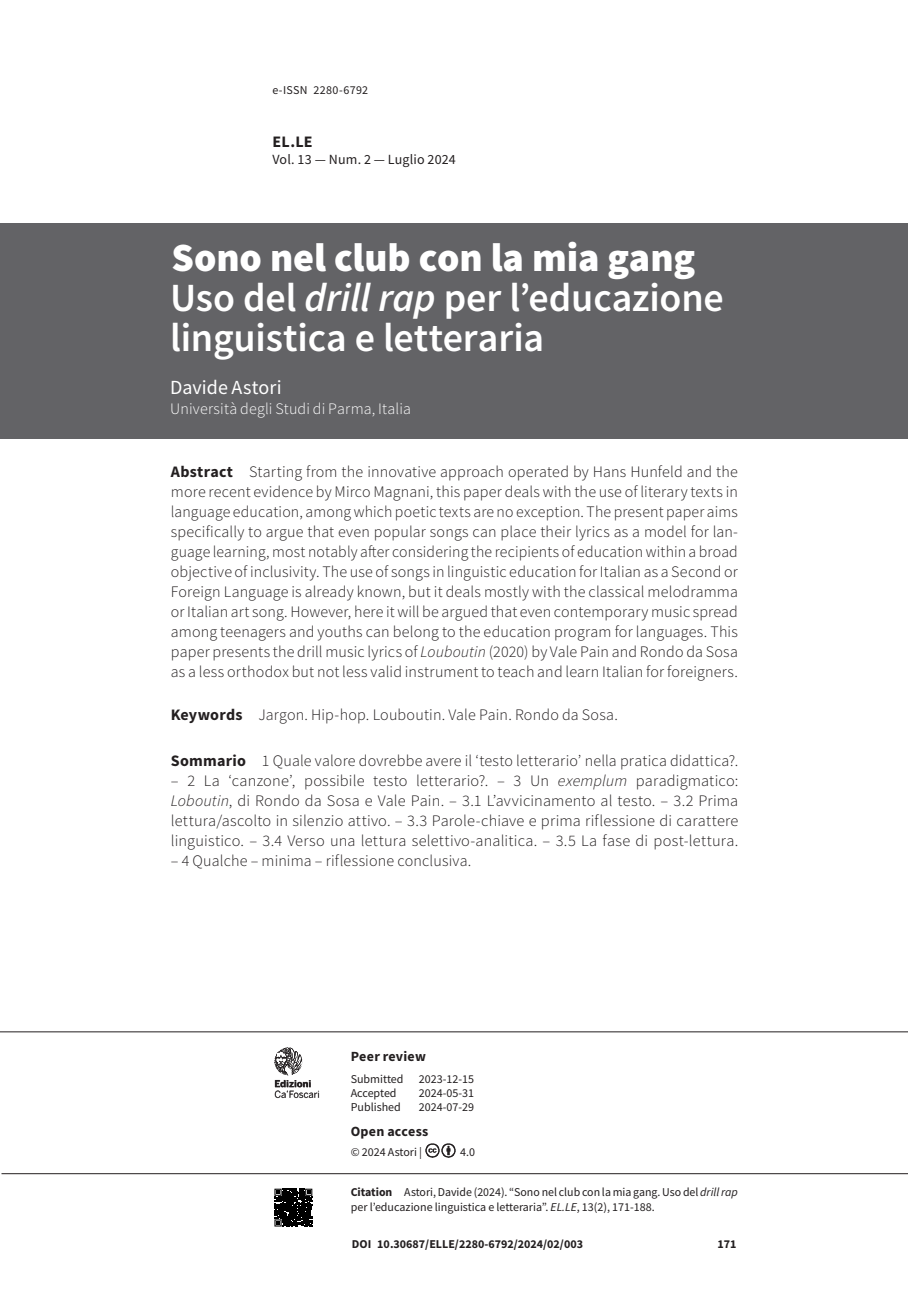
<style>
.page{position:relative;width:908px;height:1304px;background:#fff}
.page>*{position:absolute;margin:0;border:0;box-sizing:border-box;transform-origin:0 0}
._9102-ecf-sottotitolo-saggio{font:600 40px/40px "Source Sans Pro";letter-spacing:-.005em;color:#fff}
._9101-ecf-titolo-saggio{font:900 40px "Source Sans Pro";color:#fff}
._9103-ecf-autore-saggio{font:20px "Source Sans Pro";letter-spacing:.005em;color:#fff}
._9105-ecf-abstract{font:300 16px/20px "Source Sans Pro";letter-spacing:.01em;color:#231f20;text-align:justify}
._9106-ecf-sommario{font:300 16px/20px "Source Sans Pro";letter-spacing:.01em;color:#231f20;text-align:justify}
._9107-ecf-keywords{font:300 16px "Source Sans Pro";letter-spacing:.01em;color:#231f20}
._9104-ecf-autore-affiliazione{font:300 16px "Source Sans Pro";letter-spacing:.01em;color:#fff}
.t1{font:700 16px "Source Sans Pro";color:#231f20}
.t2{font:14px "Source Sans Pro";letter-spacing:.015em;color:#231f20}
.t3{font:700 14px "Source Sans Pro";letter-spacing:.02em;color:#231f20}
.t4{font:12px/15px "Source Sans Pro";color:#231f20}
.t5{font:700 12px "Source Sans Pro";color:#231f20}
.t6{font:12px "Source Sans Pro";letter-spacing:.025em;color:#231f20}
.t7{font:9.6px "Benton Sans";letter-spacing:-.01em;color:#231f20}
.t8{font:700 9.6px "Benton Sans";color:#231f20}
.s1{font-style:italic}
.s2{font-weight:700}
</style>
<div class="page">
<hr style="left:2px;top:1173px;width:905px;height:1px;background:#231f20">
<hr style="left:0;top:1031px;width:907px;height:1px;background:#231f20">
<img style="left:425px;top:1143px;width:31px;height:15px">
<svg style="left:274px;top:1188px;width:39px;height:39px"></svg>
<svg style="left:274px;top:1189px;width:38px;height:37px"></svg>
<svg style="left:274px;top:1047px;width:45px;height:51px"></svg>
<div style="left:0;top:223px;width:907px;height:215px;background:#636366"></div>
<p class="t6" style="left:272px;top:82px;width:97px">e‑ISSN 2280‑6792</p>
<p class="t1" style="left:272px;top:131px;width:42px">EL.LE</p>
<p class="t2" style="left:272px;top:150px;width:185px">Vol. 13 — Num. 2 — Luglio 2024</p>
<p class="_9101-ecf-titolo-saggio" style="left:171px;top:230px;width:525px">Sono nel club con la mia gang</p>
<p class="_9102-ecf-sottotitolo-saggio" style="left:170px;top:278px;width:555px">Uso del <span class="s1">drill rap</span> per l’educazione linguistica e letteraria</p>
<p class="_9103-ecf-autore-saggio" style="left:170px;top:375px;width:113px">Davide Astori</p>
<p class="_9104-ecf-autore-affiliazione" style="left:170px;top:399px;width:242px">Università degli Studi di Parma, Italia</p>
<p class="_9105-ecf-abstract" style="left:171px;top:462px;width:568px"><span class="s2">Abstract</span> Starting from the innovative approach operated by Hans Hunfeld and the more recent evidence by Mirco Magnani, this paper deals with the use of literary texts in language education, among which poetic texts are no exception. The present paper aims specifically to argue that even popular songs can place their lyrics as a model for lan‑ guage learning, most notably after considering the recipients of education within a broad objective of inclusivity. The use of songs in linguistic education for Italian as a Second or Foreign Language is already known, but it deals mostly with the classical melodramma or Italian art song. However, here it will be argued that even contemporary music spread among teenagers and youths can belong to the education program for languages. This paper presents the drill music lyrics of <span class="s1">Louboutin</span> (2020) by Vale Pain and Rondo da Sosa as a less orthodox but not less valid instrument to teach and learn Italian for foreigners.</p>
<p class="_9107-ecf-keywords" style="left:171px;top:704px;width:448px"><span class="s2">Keywords</span> Jargon. Hip‑hop. Louboutin. Vale Pain. Rondo da Sosa.</p>
<p class="_9106-ecf-sommario" style="left:171px;top:751px;width:568px"><span class="s2">Sommario</span> 1 Quale valore dovrebbe avere il ‘testo letterario’ nella pratica didattica?.</p>
<p class="_9106-ecf-sommario" style="left:171px;top:771px;width:568px">– 2 La ‘canzone’, possibile testo letterario?. – 3 Un <span class="s1">exemplum</span> paradigmatico:<br><span class="s1">Loboutin</span>, di Rondo da Sosa e Vale Pain. – 3.1 L’avvicinamento al testo. – 3.2 Prima lettura/ascolto in silenzio attivo. – 3.3 Parole‑chiave e prima riflessione di carattere linguistico. – 3.4 Verso una lettura selettivo‑analitica. – 3.5 La fase di post‑lettura.</p>
<p class="_9106-ecf-sommario" style="left:171px;top:851px;width:302px">– 4 Qualche – minima – riflessione conclusiva.</p>
<p class="t8" style="left:274px;top:1078px;width:38px">Edizioni</p>
<p class="t7" style="left:274px;top:1088px;width:47px">Ca’Foscari</p>
<p class="t3" style="left:350px;top:1046px;width:77px">Peer review</p>
<p class="t4" style="left:350px;top:1071px;width:54px">Submitted</p>
<p class="t4" style="left:418px;top:1071px;width:57px">2023‑12‑15</p>
<p class="t4" style="left:350px;top:1085px;width:47px">Accepted</p>
<p class="t4" style="left:418px;top:1085px;width:57px">2024‑05‑31</p>
<p class="t4" style="left:350px;top:1099px;width:52px">Published</p>
<p class="t4" style="left:418px;top:1099px;width:57px">2024-07-29</p>
<p class="t3" style="left:350px;top:1122px;width:79px">Open access</p>
<p class="t4" style="left:350px;top:1144px;width:73px">© 2024 Astori |</p>
<p class="t4" style="left:460px;top:1144px;width:16px">4.0</p>
<p class="t4" style="left:350px;top:1184px;width:388px"><span class="s2">Citation</span> Astori, Davide (2024). “Sono nel club con la mia gang. Uso del <span class="s1">drill rap </span>per l’educazione linguistica e letteraria”. <span class="s1">EL.LE</span>, 13(2), 171‑188.</p>
<p class="t5" style="left:351px;top:1235px;width:233px">DOI 10.30687/ELLE/2280‑6792/2024/02/003</p>
<p class="t5" style="left:717px;top:1236px;width:21px">171</p>
</div>
